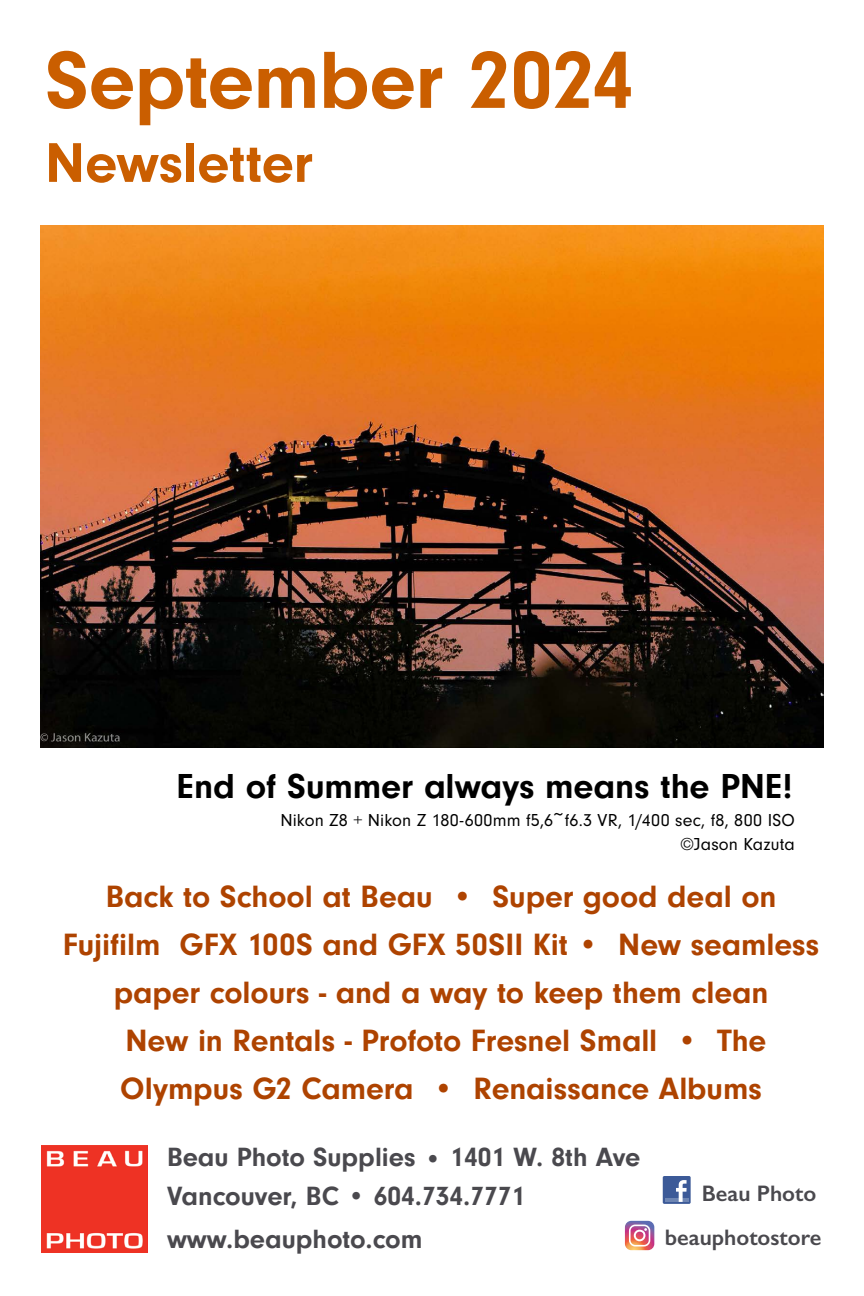
<style>
.page{position:relative;width:864px;height:1296px;background:#fff}
.page>*{position:absolute;margin:0;border:0;box-sizing:border-box;transform-origin:0 0}
.t1{font:700 84px "Neuzeit Gro";letter-spacing:-.01em;color:#ca5e00}
.t2{font:700 58px "Neuzeit Gro";letter-spacing:-.005em;color:#ca5e00}
.t3{font:700 36px "Neuzeit Gro";letter-spacing:-.005em;color:#000}
.t4{font:700 32px/48px "Neuzeit Gro";color:#ae4300;text-align:center}
.t5{font:700 27.4px/38.2px "Neuzeit Gro";color:#4a494e}
.t6{font:600 22.6px/44.6px "Gill Sans";color:#4a494e;text-align:right}
.t7{font:18px/24px "Neuzeit Gro";letter-spacing:.01em;color:#000;text-align:right}
</style>
<div class="page">
<img style="left:41px;top:1146px;width:107px;height:107px">
<div style="left:663px;top:1176px;width:28px;height:28px;background:#3c5a98;border-radius:2px"></div>
<hr style="left:665px;top:1198px;width:24px;height:4px;background:#6d85b3">
<svg style="left:676px;top:1180px;width:11px;height:22px"></svg>
<svg style="left:625px;top:1221px;width:29px;height:29px"></svg>
<img style="left:40px;top:226px;width:784px;height:522px">
<h1 class="t1" style="left:45px;top:33px;width:590px">September 2024</h1>
<h2 class="t2" style="left:45px;top:130px;width:269px">Newsletter</h2>
<p class="t3" style="left:177px;top:766px;width:617px">End of Summer always means the PNE!</p>
<p class="t7" style="left:280px;top:808px;width:516px">Nikon Z8 + Nikon Z 180-600mm f5,6~f6.3 VR, 1/400 sec, f8, 800 ISO ©Jason Kazuta</p>
<p class="t4" style="left:63px;top:873px;width:758px">Back to School at Beau • Super good deal on Fujifilm GFX 100S and GFX 50SII Kit • New seamless paper colours - and a way to keep them clean<br>New in Rentals - Profoto Fresnel Small • The Olympus G2 Camera • Renaissance Albums</p>
<p class="t5" style="left:167px;top:1138px;width:475px">Beau Photo Supplies • 1401 W. 8th Ave<br>Vancouver, BC • 604.734.7771</p>
<p class="t5" style="left:167px;top:1220px;width:257px">www.beauphoto.com</p>
<p class="t6" style="left:665px;top:1171px;width:158px">Beau Photo beauphotostore</p>
</div>
